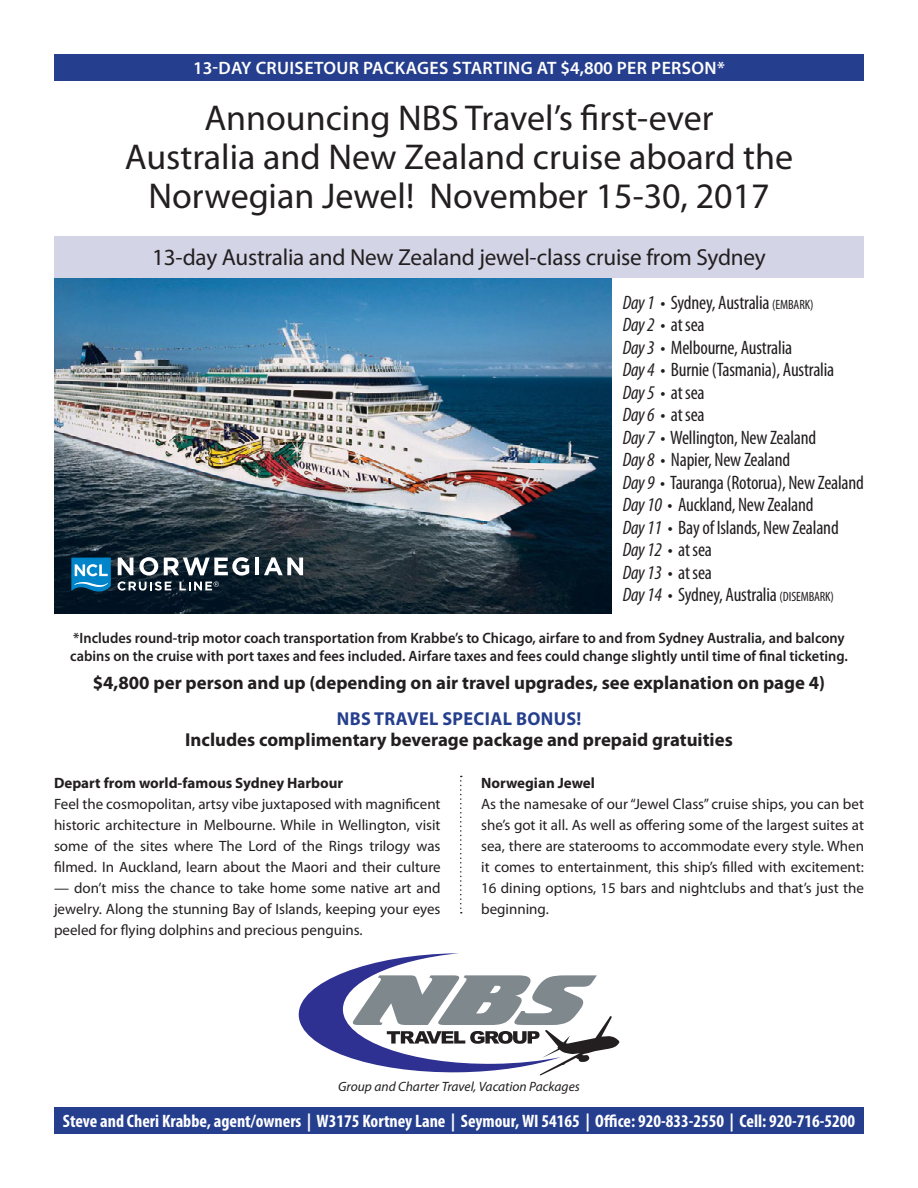
<style>
.page{position:relative;width:918px;height:1188px;background:#fff}
.page>*{position:absolute;margin:0;border:0;box-sizing:border-box;transform-origin:0 0}
.t1{font:36px/39px "Myriad Pro";color:#231f20;text-align:center}
.t2{font:23.25px "Myriad Pro";letter-spacing:-.01em;color:#231f20}
.t3{font:condensed 19.5px/22.5px "Myriad Pro";letter-spacing:-.01em;color:#231f20}
.t4{font:700 18.75px "Myriad Pro";color:#231f20}
.t5{font:700 18.75px "Myriad Pro";letter-spacing:.02em;color:#253f8e}
.t6{font:700 condensed 18px "Myriad Pro";color:#fff}
.t7{font:600 18px "Myriad Pro";letter-spacing:.02em;color:#fff}
.t8{font:15px/21px "Myriad Pro";color:#231f20;text-align:justify}
.t9{font:600 15px/18px "Myriad Pro";color:#231f20;scale:.96 1}
.t10{font:700 15px "Myriad Pro";color:#231f20}
.t11{font:italic 13.5px "Myriad Pro";color:#231f20}
.s1{font-style:italic}
.s2{font-size:13.5px}
</style>
<div class="page">
<img style="left:54px;top:277px;width:557px;height:336px">
<svg style="left:298px;top:953px;width:322px;height:123px"></svg>
<div style="left:54px;top:54px;width:810px;height:27px;background:#253f8e"></div>
<div style="left:54px;top:1107px;width:810px;height:27px;background:#253f8e"></div>
<svg style="left:460px;top:776px;width:2px;height:138px"></svg>
<svg style="left:71px;top:558px;width:40px;height:35px"></svg>
<hr style="left:255px;top:558px;width:4px;height:17px;background:#fff">
<svg style="left:264px;top:557px;width:39px;height:18px"></svg>
<svg style="left:118px;top:557px;width:131px;height:34px"></svg>
<div style="left:54px;top:236px;width:810px;height:41px;background:#d4d4e7"></div>
<p class="t7" style="left:193px;top:57px;width:533px">13-DAY CRUISETOUR PACKAGES STARTING AT $4,800 PER PERSON*</p>
<h1 class="t1" style="left:125px;top:98px;width:670px">Announcing NBS Travel’s first-ever<br>Australia and New Zealand cruise aboard the<br>Norwegian Jewel! November 15-30, 2017</h1>
<h2 class="t2" style="left:152px;top:243px;width:615px">13-day Australia and New Zealand jewel-class cruise from Sydney</h2>
<p class="t3" style="left:623px;top:291px;width:243px"><span class="s1">Day 1</span> • Sydney, Australia <span class="s2">(EMBARK)<br></span><span class="s1">Day 2</span> • at sea<br><span class="s1">Day 3</span> • Melbourne, Australia<br><span class="s1">Day 4</span> • Burnie (Tasmania), Australia<br><span class="s1">Day 5</span> • at sea<br><span class="s1">Day 6</span> • at sea<br><span class="s1">Day 7</span> • Wellington, New Zealand<br><span class="s1">Day 8</span> • Napier, New Zealand<br><span class="s1">Day 9</span> • Tauranga (Rotorua), New Zealand<br><span class="s1">Day 10</span> • Auckland, New Zealand<br><span class="s1">Day 11</span> • Bay of Islands, New Zealand<br><span class="s1">Day 12</span> • at sea<br><span class="s1">Day 13</span> • at sea<br><span class="s1">Day 14</span> • Sydney, Australia <span class="s2">(DISEMBARK)</span></p>
<p class="t9" style="left:70px;top:628px;width:811px">*Includes round-trip motor coach transportation from Krabbe’s to Chicago, airfare to and from Sydney Australia, and balcony cabins on the cruise with port taxes and fees included. Airfare taxes and fees could change slightly until time of final ticketing.</p>
<p class="t4" style="left:93px;top:671px;width:734px">$4,800 per person and up (depending on air travel upgrades, see explanation on page 4)</p>
<p class="t5" style="left:337px;top:707px;width:246px">NBS TRAVEL SPECIAL BONUS!</p>
<p class="t4" style="left:185px;top:728px;width:549px">Includes complimentary beverage package and prepaid gratuities</p>
<p class="t10" style="left:54px;top:773px;width:291px">Depart from world-famous Sydney Harbour</p>
<p class="t8" style="left:54px;top:793px;width:388px">Feel the cosmopolitan, artsy vibe juxtaposed with magnificent historic architecture in Melbourne. While in Wellington, visit some of the sites where The Lord of the Rings trilogy was filmed. In Auckland, learn about the Maori and their culture</p>
<p class="t8" style="left:54px;top:877px;width:388px">— don’t miss the chance to take home some native art and jewelry. Along the stunning Bay of Islands, keeping your eyes peeled for flying dolphins and precious penguins.</p>
<p class="t10" style="left:481px;top:773px;width:115px">Norwegian Jewel</p>
<p class="t8" style="left:481px;top:793px;width:384px">As the namesake of our “Jewel Class” cruise ships, you can bet she’s got it all. As well as offering some of the largest suites at sea, there are staterooms to accommodate every style. When it comes to entertainment, this ship’s filled with excitement:<br>16 dining options, 15 bars and nightclubs and that’s just the beginning.</p>
<p class="t11" style="left:338px;top:1078px;width:243px">Group and Charter Travel, Vacation Packages</p>
<p class="t6" style="left:63px;top:1110px;width:794px">Steve and Cheri Krabbe, agent/owners | W3175 Kortney Lane | Seymour, WI 54165 | Office: 920-833-2550 | Cell: 920-716-5200</p>
</div>
